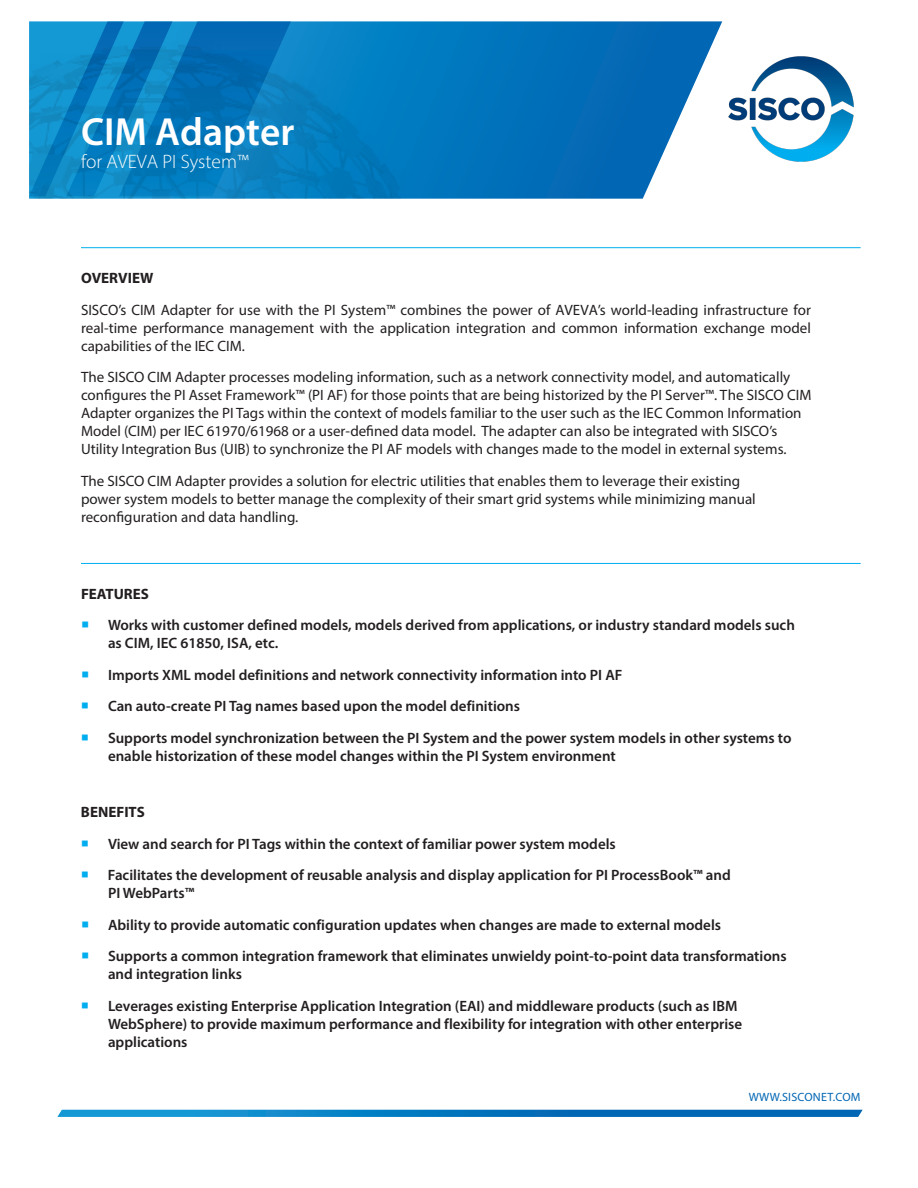
<style>
.page{position:relative;width:918px;height:1188px;background:#fff}
.page>*{position:absolute;margin:0;border:0;box-sizing:border-box;transform-origin:0 0}
.t1{font:600 39.3px "Myriad Pro";color:#fff}
.t2{font:300 19.5px "Myriad Pro";color:#fff}
.t3{font:600 15px/18px "Myriad Pro";color:#231f20}
.t4{font:15px/18px "Myriad Pro";color:#231f20}
.t5{font:700 15px "Myriad Pro";color:#231f20}
.t6{font:12px "Myriad Pro";letter-spacing:.02em;color:#0166b3}
.s1{font-weight:700}
.s2{color:#00aeef}
</style>
<div class="page">
<svg style="left:533px;top:21px;width:189px;height:178px"></svg>
<img style="left:29px;top:21px;width:504px;height:178px">
<svg style="left:57px;top:1110px;width:806px;height:7px"></svg>
<img style="left:729px;top:57px;width:124px;height:104px">
<hr style="left:81px;top:247px;width:780px;height:1px;background:#00aeef">
<hr style="left:81px;top:563px;width:780px;height:1px;background:#00aeef">
<p class="t1" style="left:81px;top:107px;width:215px">CIM Adapter</p>
<p class="t2" style="left:81px;top:150px;width:169px">for AVEVA PI System™</p>
<p class="t4" style="left:81px;top:262px;width:731px;line-height:31.5px"><span class="s1">OVERVIEW<br></span>SISCO’s CIM Adapter for use with the PI System™ combines the power of AVEVA’s world-leading infrastructure for</p>
<p class="t4" style="left:81px;top:318px;width:731px">real-time performance management with the application integration and common information exchange model capabilities of the IEC CIM.</p>
<p class="t4" style="left:81px;top:368px;width:732px">The SISCO CIM Adapter processes modeling information, such as a network connectivity model, and automatically configures the PI Asset Framework™ (PI AF) for those points that are being historized by the PI Server™. The SISCO CIM Adapter organizes the PI Tags within the context of models familiar to the user such as the IEC Common Information Model (CIM) per IEC 61970/61968 or a user-defined data model. The adapter can also be integrated with SISCO’s Utility Integration Bus (UIB) to synchronize the PI AF models with changes made to the model in external systems.</p>
<p class="t4" style="left:81px;top:471px;width:676px">The SISCO CIM Adapter provides a solution for electric utilities that enables them to leverage their existing power system models to better manage the complexity of their smart grid systems while minimizing manual reconfiguration and data handling.</p>
<p class="t5" style="left:81px;top:584px;width:69px">FEATURES</p>
<p class="t3" style="left:108px;top:616px;width:688px;text-indent:-27px"><span class="s2">○</span> Works with customer defined models, models derived from applications, or industry standard models such as CIM, IEC 61850, ISA, etc.</p>
<p class="t3" style="left:81px;top:666px;width:543px"><span class="s2">○</span> Imports XML model definitions and network connectivity information into PI AF</p>
<p class="t3" style="left:81px;top:697px;width:441px"><span class="s2">○</span> Can auto-create PI Tag names based upon the model definitions</p>
<p class="t3" style="left:108px;top:729px;width:685px;text-indent:-27px"><span class="s2">○</span> Supports model synchronization between the PI System and the power system models in other systems to enable historization of these model changes within the PI System environment</p>
<p class="t5" style="left:81px;top:802px;width:65px">BENEFITS</p>
<p class="t3" style="left:81px;top:834px;width:536px"><span class="s2">○</span> View and search for PI Tags within the context of familiar power system models</p>
<p class="t3" style="left:108px;top:866px;width:624px;text-indent:-27px"><span class="s2">○</span> Facilitates the development of reusable analysis and display application for PI ProcessBook™ and<br>PI WebParts™</p>
<p class="t3" style="left:81px;top:915px;width:642px"><span class="s2">○</span> Ability to provide automatic configuration updates when changes are made to external models</p>
<p class="t3" style="left:108px;top:947px;width:680px;text-indent:-27px"><span class="s2">○</span> Supports a common integration framework that eliminates unwieldy point-to-point data transformations and integration links</p>
<p class="t3" style="left:108px;top:996px;width:636px;text-indent:-27px"><span class="s2">○</span> Leverages existing Enterprise Application Integration (EAI) and middleware products (such as IBM<br>WebSphere) to provide maximum performance and flexibility for integration with other enterprise applications</p>
<p class="t6" style="left:749px;top:1089px;width:113px">WWW.SISCONET.COM</p>
</div>
